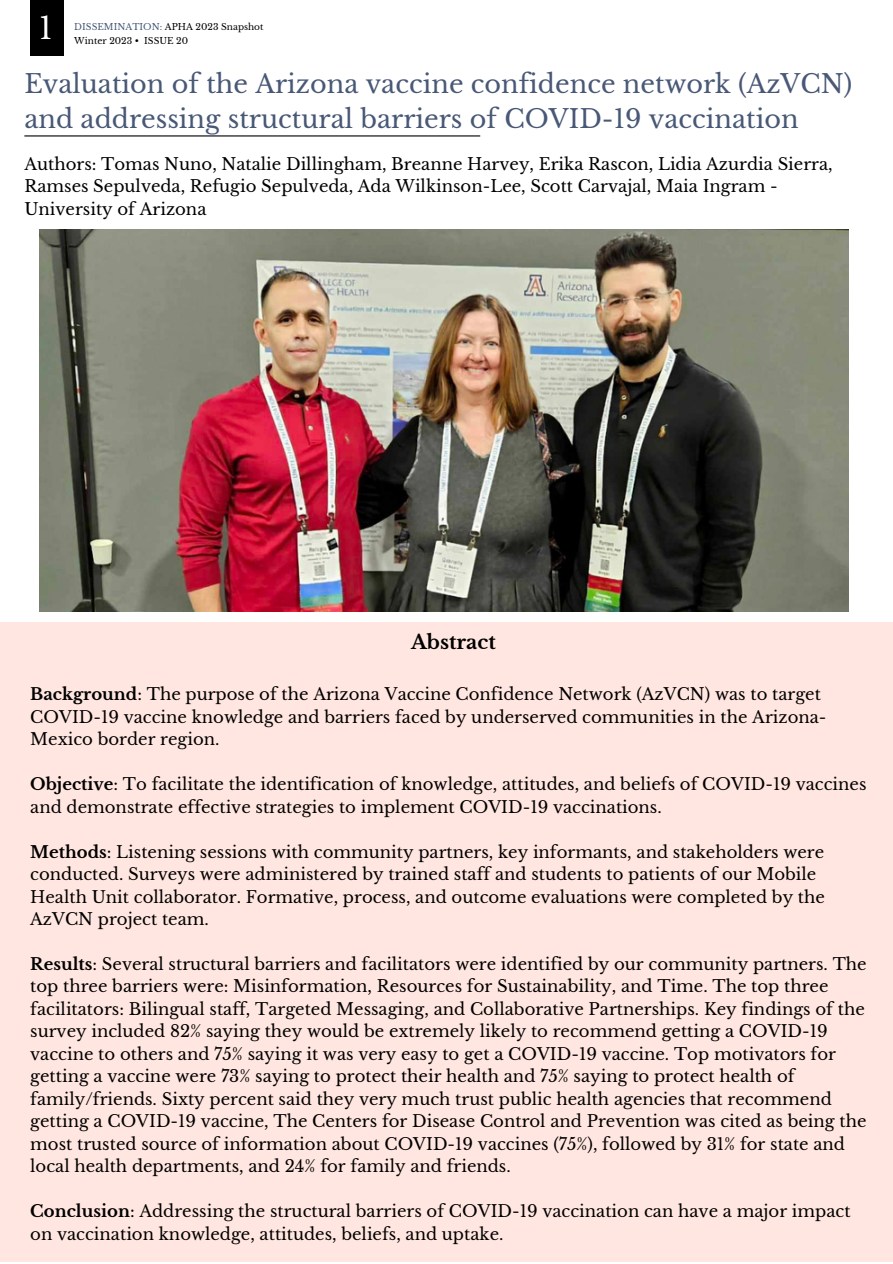
<style>
.page{position:relative;width:893px;height:1264px;background:#fff}
.page>*{position:absolute;margin:0;border:0;box-sizing:border-box;transform-origin:0 0}
.t1{font:30px "Libre Baskerville";color:#fff}
.t2{font:25.5px/34.8px "Libre Baskerville";color:#485876}
.t3{font:700 19.5px "Libre Baskerville";color:#000}
.t4{font:16.5px/22.5px "Libre Baskerville";color:#000}
.t5{font:9px "Libre Baskerville";color:#000}
.s1{color:#485876}
.s2{font-weight:700}
</style>
<div class="page">
<hr style="left:24px;top:135px;width:456px;height:1px;background:#000">
<div style="left:30px;top:0;width:33px;height:56px;background:#000"></div>
<div style="left:0;top:622px;width:892px;height:640px;background:#ffe6e0"></div>
<img style="left:39px;top:229px;width:809px;height:382px">
<p class="t1" style="left:39px;top:10px;width:15px">1</p>
<p class="t5" style="left:74px;top:21px;width:191px"><span class="s1">DISSEMINATION:</span> APHA 2023 Snapshot</p>
<p class="t5" style="left:74px;top:35px;width:115px">Winter 2023 • ISSUE 20</p>
<p class="t2" style="left:24px;top:67px;width:829px">Evaluation of the Arizona vaccine confidence network (AzVCN) and addressing structural barriers of COVID-19 vaccination</p>
<p class="t4" style="left:24px;top:152px;width:809px">Authors: Tomas Nuno, Natalie Dillingham, Breanne Harvey, Erika Rascon, Lidia Azurdia Sierra,<br>Ramses Sepulveda, Refugio Sepulveda, Ada Wilkinson-Lee, Scott Carvajal, Maia Ingram -<br>University of Arizona</p>
<p class="t3" style="left:411px;top:630px;width:86px">Abstract</p>
<p class="t4" style="left:30px;top:683px;width:797px"><span class="s2">Background</span>: The purpose of the Arizona Vaccine Confidence Network (AzVCN) was to target<br>COVID-19 vaccine knowledge and barriers faced by underserved communities in the Arizona-<br>Mexico border region.</p>
<p class="t4" style="left:30px;top:773px;width:837px"><span class="s2">Objective</span>: To facilitate the identification of knowledge, attitudes, and beliefs of COVID-19 vaccines and demonstrate effective strategies to implement COVID-19 vaccinations.</p>
<p class="t4" style="left:30px;top:840px;width:796px"><span class="s2">Methods</span>: Listening sessions with community partners, key informants, and stakeholders were conducted. Surveys were administered by trained staff and students to patients of our Mobile Health Unit collaborator. Formative, process, and outcome evaluations were completed by the AzVCN project team.</p>
<p class="t4" style="left:30px;top:952px;width:837px"><span class="s2">Results</span>: Several structural barriers and facilitators were identified by our community partners. The top three barriers were: Misinformation, Resources for Sustainability, and Time. The top three facilitators: Bilingual staff, Targeted Messaging, and Collaborative Partnerships. Key findings of the survey included 82% saying they would be extremely likely to recommend getting a COVID-19 vaccine to others and 75% saying it was very easy to get a COVID-19 vaccine. Top motivators for getting a vaccine were 73% saying to protect their health and 75% saying to protect health of family/friends. Sixty percent said they very much trust public health agencies that recommend getting a COVID-19 vaccine, The Centers for Disease Control and Prevention was cited as being the most trusted source of information about COVID-19 vaccines (75%), followed by 31% for state and local health departments, and 24% for family and friends.</p>
<p class="t4" style="left:30px;top:1200px;width:821px"><span class="s2">Conclusion</span>: Addressing the structural barriers of COVID-19 vaccination can have a major impact on vaccination knowledge, attitudes, beliefs, and uptake.</p>
</div>
